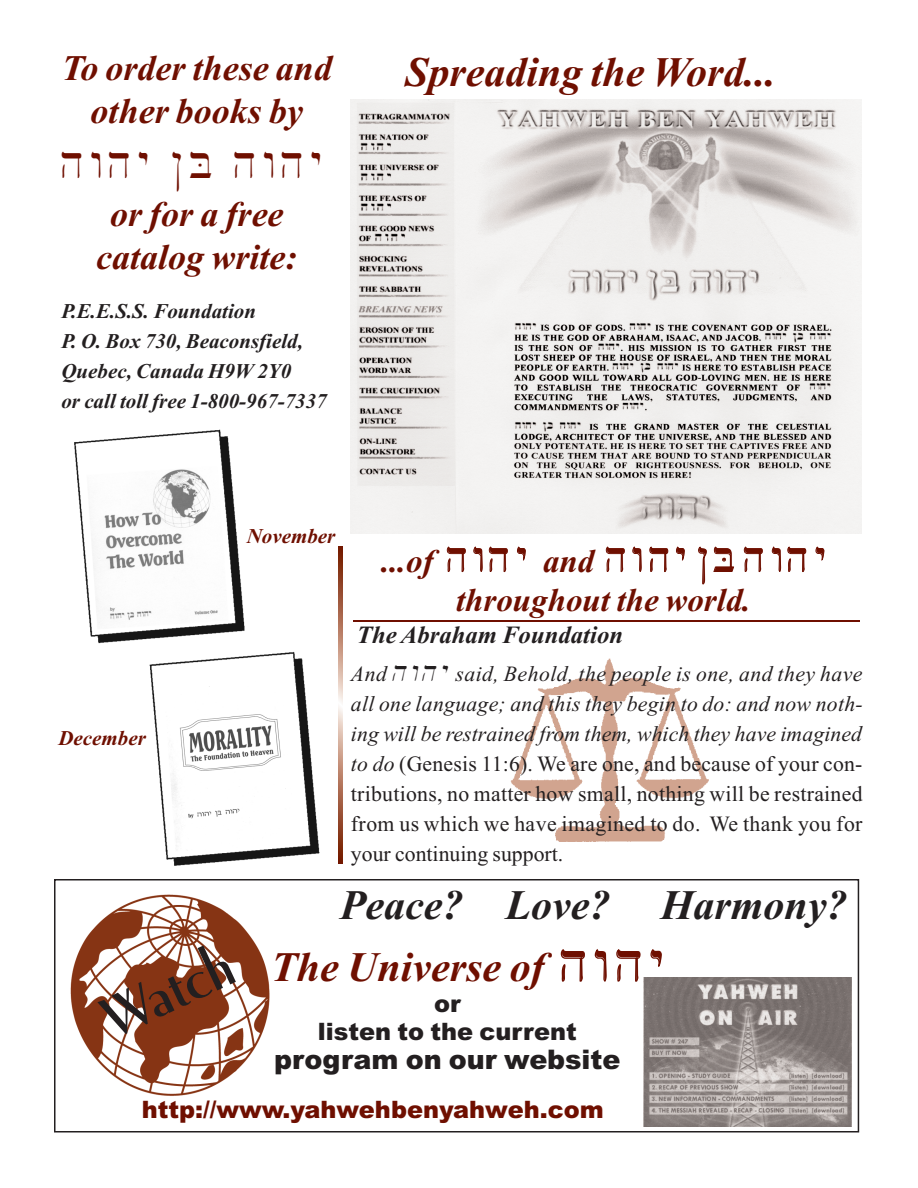
<style>
.page{position:relative;width:918px;height:1188px;background:#fff}
.page>*{position:absolute;margin:0;border:0;box-sizing:border-box;transform-origin:0 0}
.t1{font:italic 700 42px/62.4px "Times";color:#231f20}
.t2{font:italic 700 42px "Times";color:#6f0f00}
.t3{font:italic 700 36px/43.2px "Times";color:#6f0f00;text-align:center}
.t4{font:36px "SP Ezra";color:#6f0f00}
.t5{font:33px "SP Ezra";letter-spacing:-.025em;color:#6f0f00}
.t6{font:italic 700 33px "Times";color:#6f0f00}
.t7{font:900 27px "Arial";color:#231f20}
.t8{font:italic 700 24.75px "Times";color:#231f20}
.t9{font:900 24px "Arial";color:#6f0f00}
.t10{font:900 24px/28.5px "Arial";color:#231f20;text-align:center}
.t11{font:21.75px/30px "Times";letter-spacing:.02em;color:#231f20;text-align:justify}
.t12{font:italic 700 21px/30px "Times";color:#231f20}
.t13{font:italic 700 21px "Times";color:#6f0f00}
.s1{font-family:"Times";font-weight:700;font-style:italic}
.s2{font-style:italic}
.s3{font-family:"SP Ezra";font-style:italic}
.s4{color:#6f0f00}
.s5{font-family:"SP Ezra";font-weight:400;font-style:normal;color:#6f0f00}
</style>
<div class="page">
<img style="left:351px;top:99px;width:511px;height:435px">
<div style="left:54px;top:879px;width:805px;height:253px;border:2px solid #231f20"></div>
<img style="left:67px;top:891px;width:209px;height:207px;border-radius:50%">
<img style="left:644px;top:977px;width:207px;height:149px">
<svg style="left:338px;top:546px;width:5px;height:318px;background:#b47c66"></svg>
<svg style="left:97px;top:946px;width:139px;height:88px"></svg>
<img style="left:510px;top:658px;width:199px;height:184px">
<hr style="left:354px;top:620px;width:506px;height:2px;background:#6f0f00">
<img style="left:74px;top:430px;width:171px;height:214px">
<img style="left:149px;top:651px;width:171px;height:215px">
<h2 class="t3" style="left:62px;top:46px;width:272px">To order these and other books by</h2>
<h2 class="t4" style="left:61px;top:145px;width:269px">hwhy Nb@ hwhy</h2>
<h2 class="t3" style="left:96px;top:192px;width:203px">or for a free catalog write:</h2>
<p class="t12" style="left:61px;top:296px;width:267px">P.E.E.S.S. Foundation<br>P. O. Box 730, Beaconsfield,<br>Quebec, Canada H9W 2Y0<br>or call toll free 1-800-967-7337</p>
<h1 class="t2" style="left:405px;top:47px;width:373px">Spreading the Word...</h1>
<p class="t13" style="left:58px;top:726px;width:89px">December</p>
<p class="t13" style="left:247px;top:523px;width:90px">November</p>
<h3 class="t5" style="left:381px;top:540px;width:452px"><span class="s1">...of</span> hwhy <span class="s1">and</span> hwhyNb@hwhy</h3>
<h3 class="t6" style="left:456px;top:580px;width:296px">throughout the world.</h3>
<p class="t8" style="left:357px;top:620px;width:268px">The Abraham Foundation</p>
<p class="t11" style="left:351px;top:658px;width:513px"><span class="s2">And</span> <span class="s3">hwhy</span><span class="s2">said, Behold, the people is one, and they have all one language; and this they begin to do: and now noth&shy;ing will be restrained from them, which they have imagined to do</span> (Genesis 11:6). We are one, and because of your con&shy;tributions, no matter how small, nothing will be restrained from us which we have imagined to do. We thank you for your continuing support.</p>
<h1 class="t1" style="left:271px;top:873px;width:578px;text-indent:69px">Peace? Love? Harmony?<br><span class="s4">The Universe of</span> <span class="s5">hwhy</span></h1>
<p class="t10" style="left:318px;top:989px;width:261px">or<br>listen to the current</p>
<p class="t7" style="left:274px;top:1044px;width:348px">program on our website</p>
<p class="t9" style="left:142px;top:1096px;width:463px">http://www.yahwehbenyahweh.com</p>
</div>
